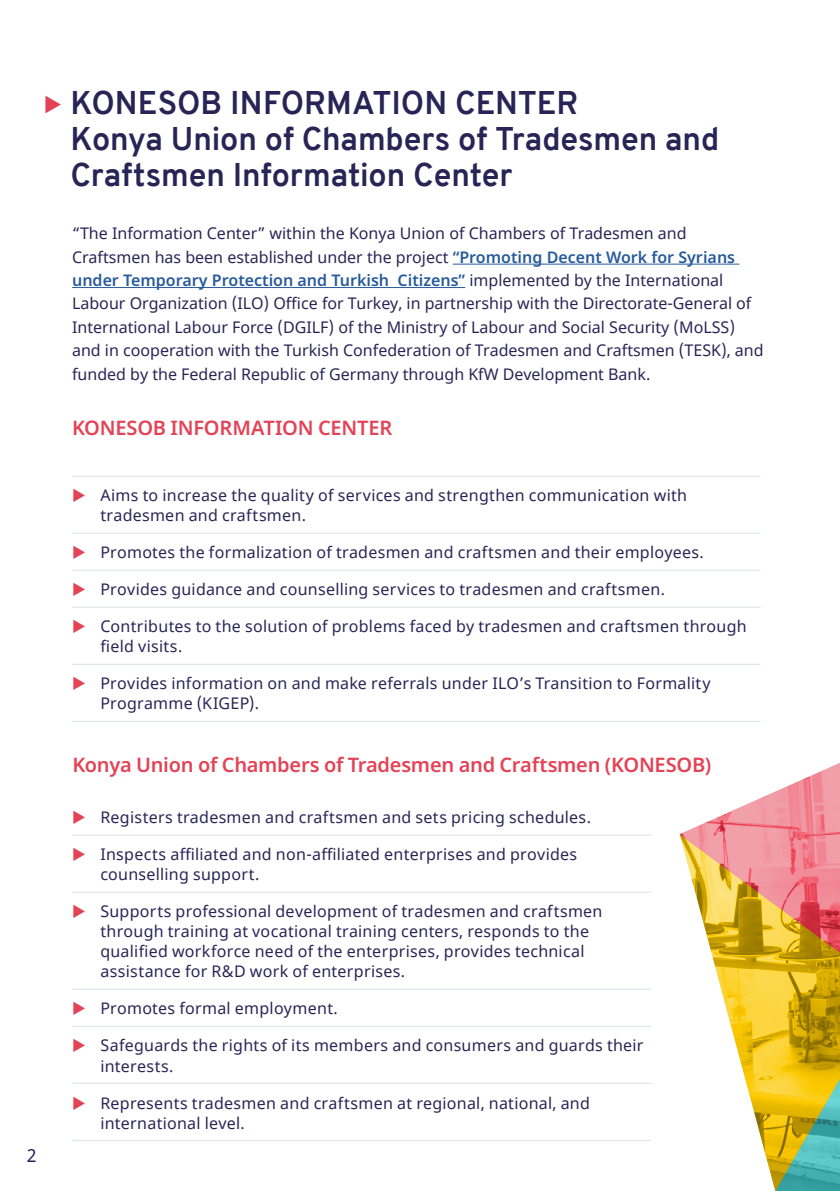
<style>
.page{position:relative;width:840px;height:1191px;background:#fff}
.page>*{position:absolute;margin:0;border:0;box-sizing:border-box;transform-origin:0 0}
.t1{font:700 32px/36px "Overpass";letter-spacing:-.005em;color:#292455}
.t2{font:600 20px "Noto Sans";letter-spacing:-.015em;color:#e44356}
.t3{font:18px "Noto Sans";color:#292455}
.t4{font:16px/20px "Noto Sans";letter-spacing:.015em;color:#292455}
.s1{font-weight:600;color:#275b9b}
</style>
<div class="page">
<img style="left:711px;top:952px;width:128px;height:234px">
<img style="left:774px;top:1078px;width:65px;height:113px">
<img style="left:679px;top:763px;width:160px;height:189px">
<hr style="left:452px;top:264px;width:287px;height:1px;background:#275b9b">
<hr style="left:72px;top:287px;width:393px;height:1px;background:#275b9b">
<hr style="left:72px;top:476px;width:688px;height:1px;background:#d9e2ea">
<hr style="left:72px;top:533px;width:688px;height:1px;background:#d9e2ea">
<hr style="left:72px;top:570px;width:688px;height:1px;background:#d9e2ea">
<hr style="left:72px;top:607px;width:688px;height:1px;background:#d9e2ea">
<hr style="left:72px;top:664px;width:688px;height:1px;background:#d9e2ea">
<hr style="left:72px;top:721px;width:688px;height:1px;background:#d9e2ea">
<hr style="left:72px;top:834px;width:579px;height:1px;background:#d9e2ea">
<hr style="left:72px;top:891px;width:579px;height:1px;background:#d9e2ea">
<hr style="left:72px;top:988px;width:579px;height:1px;background:#d9e2ea">
<hr style="left:72px;top:1025px;width:579px;height:1px;background:#d9e2ea">
<hr style="left:72px;top:1082px;width:579px;height:1px;background:#d9e2ea">
<hr style="left:72px;top:1139px;width:579px;height:1px;background:#d9e2ea">
<p class="t3" style="left:27px;top:1143px;width:11px">2</p>
<h1 class="t1" style="left:70px;top:85px;width:650px">KONESOB INFORMATION CENTER<br>Konya Union of Chambers of Tradesmen and<br>Craftsmen Information Center</h1>
<p class="t4" style="left:72px;top:222px;width:692px;line-height:23.4px">“The Information Center” within the Konya Union of Chambers of Tradesmen and Craftsmen has been established under the project <span class="s1">“Promoting Decent Work for Syrians under Temporary Protection and Turkish Citizens”</span> implemented by the International Labour Organization (ILO) Office for Turkey, in partnership with the Directorate-General of International Labour Force (DGILF) of the Ministry of Labour and Social Security (MoLSS) and in cooperation with the Turkish Confederation of Tradesmen and Craftsmen (TESK), and funded by the Federal Republic of Germany through KfW Development Bank.</p>
<p class="t2" style="left:72px;top:414px;width:321px">KONESOB INFORMATION CENTER</p>
<p class="t4" style="left:100px;top:486px;width:588px">Aims to increase the quality of services and strengthen communication with tradesmen and craftsmen.</p>
<p class="t4" style="left:100px;top:543px;width:604px">Promotes the formalization of tradesmen and craftsmen and their employees.</p>
<p class="t4" style="left:100px;top:580px;width:565px">Provides guidance and counselling services to tradesmen and craftsmen.</p>
<p class="t4" style="left:100px;top:617px;width:647px">Contributes to the solution of problems faced by tradesmen and craftsmen through field visits.</p>
<p class="t4" style="left:100px;top:674px;width:611px">Provides information on and make referrals under ILO’s Transition to Formality<br>Programme (KIGEP).</p>
<p class="t2" style="left:72px;top:751px;width:639px">Konya Union of Chambers of Tradesmen and Craftsmen (KONESOB)</p>
<p class="t4" style="left:100px;top:808px;width:492px">Registers tradesmen and craftsmen and sets pricing schedules.</p>
<p class="t4" style="left:100px;top:845px;width:478px">Inspects affiliated and non-affiliated enterprises and provides counselling support.</p>
<p class="t4" style="left:100px;top:902px;width:503px">Supports professional development of tradesmen and craftsmen through training at vocational training centers, responds to the qualified workforce need of the enterprises, provides technical assistance for R&amp;D work of enterprises.</p>
<p class="t4" style="left:100px;top:999px;width:239px">Promotes formal employment.</p>
<p class="t4" style="left:100px;top:1036px;width:544px">Safeguards the rights of its members and consumers and guards their interests.</p>
<p class="t4" style="left:100px;top:1093px;width:490px">Represents tradesmen and craftsmen at regional, national, and international level.</p>
</div>
